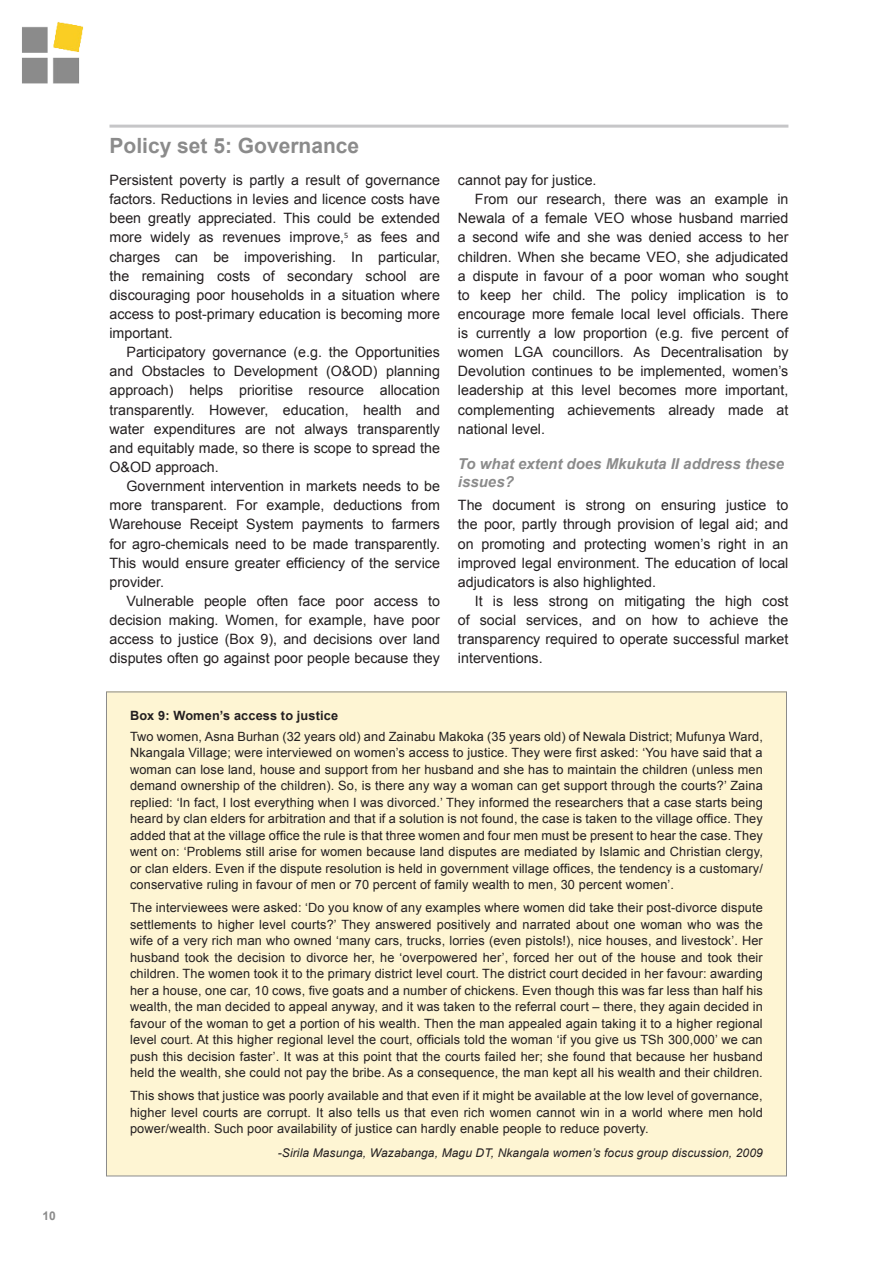
<style>
.page{position:relative;width:893px;height:1263px;background:#fff}
.page>*{position:absolute;margin:0;border:0;box-sizing:border-box;transform-origin:0 0}
.Header_1_with_line{font:700 21px "Arial";color:#8b8b8b}
.Heading3{font:italic 700 15px/18px "Arial";color:#8b8b8b}
._1_normal_paragraph{font:14.25px/19.2px "Arial";color:#231f20;text-align:justify}
._1a_normal_paragraph{font:14.25px/19.2px "Arial";color:#231f20;text-align:justify}
.BOx_text{font:12.75px/16.5px "Arial";letter-spacing:.01em;color:#231f20;text-align:justify}
.Box_title{font:700 12.75px "Arial";letter-spacing:.01em;color:#231f20}
.Box_source{font:italic 12px "Arial";letter-spacing:.01em;color:#231f20}
.t1{font:700 12px "Arial";color:#8b8b8b}
</style>
<div class="page">
<img style="left:22px;top:22px;width:62px;height:62px">
<hr style="left:109px;top:125px;width:679px;height:3px;background:#c6c6c8">
<div style="left:106px;top:692px;width:680px;height:484px;background:#fef5d3"></div>
<p class="t1" style="left:43px;top:1208px;width:15px">10</p>
<p class="Header_1_with_line" style="left:109px;top:132px;width:251px">Policy set 5: Governance</p>
<p class="_1a_normal_paragraph" style="left:109px;top:171px;width:332px">Persistent poverty is partly a result of governance factors. Reductions in levies and licence costs have been greatly appreciated. This could be extended more widely as revenues improve,<sup>5</sup> as fees and charges can be impoverishing. In particular, the remaining costs of secondary school are discouraging poor households in a situation where access to post-primary education is becoming more important.</p>
<p class="_1_normal_paragraph" style="left:109px;top:343px;width:332px;text-indent:17px">Participatory governance (e.g. the Opportunities and Obstacles to Development (O&amp;OD) planning approach) helps prioritise resource allocation transparently. However, education, health and water expenditures are not always transparently and equitably made, so there is scope to spread the O&amp;OD approach.</p>
<p class="_1_normal_paragraph" style="left:109px;top:477px;width:332px;text-indent:17px">Government intervention in markets needs to be more transparent. For example, deductions from Warehouse Receipt System payments to farmers for agro-chemicals need to be made transparently.<br>This would ensure greater efficiency of the service provider.</p>
<p class="_1_normal_paragraph" style="left:109px;top:591px;width:332px;text-indent:17px">Vulnerable people often face poor access to decision making. Women, for example, have poor access to justice (Box 9), and decisions over land disputes often go against poor people because they</p>
<p class="_1_normal_paragraph" style="left:458px;top:171px;width:140px">cannot pay for justice.</p>
<p class="_1_normal_paragraph" style="left:458px;top:190px;width:332px;text-indent:17px">From our research, there was an example in Newala of a female VEO whose husband married a second wife and she was denied access to her children. When she became VEO, she adjudicated a dispute in favour of a poor woman who sought to keep her child. The policy implication is to encourage more female local level officials. There is currently a low proportion (e.g. five percent of women LGA councillors. As Decentralisation by Devolution continues to be implemented, women’s leadership at this level becomes more important, complementing achievements already made at national level.</p>
<p class="Heading3" style="left:458px;top:455px;width:328px">To what extent does Mkukuta II address these issues?</p>
<p class="_1a_normal_paragraph" style="left:458px;top:496px;width:332px">The document is strong on ensuring justice to the poor, partly through provision of legal aid; and on promoting and protecting women’s right in an improved legal environment. The education of local adjudicators is also highlighted.</p>
<p class="_1_normal_paragraph" style="left:458px;top:591px;width:332px;text-indent:17px">It is less strong on mitigating the high cost of social services, and on how to achieve the transparency required to operate successful market interventions.</p>
<p class="Box_title" style="left:130px;top:707px;width:210px">Box 9: Women’s access to justice</p>
<p class="BOx_text" style="left:130px;top:728px;width:634px">Two women, Asna Burhan (32 years old) and Zainabu Makoka (35 years old) of Newala District; Mufunya Ward, Nkangala Village; were interviewed on women’s access to justice. They were first asked: ‘You have said that a woman can lose land, house and support from her husband and she has to maintain the children (unless men demand ownership of the children). So, is there any way a woman can get support through the courts?’ Zaina replied: ‘In fact, I lost everything when I was divorced.’ They informed the researchers that a case starts being heard by clan elders for arbitration and that if a solution is not found, the case is taken to the village office. They added that at the village office the rule is that three women and four men must be present to hear the case. They went on: ‘Problems still arise for women because land disputes are mediated by Islamic and Christian clergy, or clan elders. Even if the dispute resolution is held in government village offices, the tendency is a customary/ conservative ruling in favour of men or 70 percent of family wealth to men, 30 percent women’.</p>
<p class="BOx_text" style="left:130px;top:899px;width:634px">The interviewees were asked: ‘Do you know of any examples where women did take their post-divorce dispute settlements to higher level courts?’ They answered positively and narrated about one woman who was the wife of a very rich man who owned ‘many cars, trucks, lorries (even pistols!), nice houses, and livestock’. Her husband took the decision to divorce her, he ‘overpowered her’, forced her out of the house and took their children. The women took it to the primary district level court. The district court decided in her favour: awarding her a house, one car, 10 cows, five goats and a number of chickens. Even though this was far less than half his wealth, the man decided to appeal anyway, and it was taken to the referral court – there, they again decided in favour of the woman to get a portion of his wealth. Then the man appealed again taking it to a higher regional level court. At this higher regional level the court, officials told the woman ‘if you give us TSh 300,000’ we can push this decision faster’. It was at this point that the courts failed her; she found that because her husband held the wealth, she could not pay the bribe. As a consequence, the man kept all his wealth and their children.</p>
<p class="BOx_text" style="left:130px;top:1087px;width:634px">This shows that justice was poorly available and that even if it might be available at the low level of governance, higher level courts are corrupt. It also tells us that even rich women cannot win in a world where men hold power/wealth. Such poor availability of justice can hardly enable people to reduce poverty.</p>
<p class="Box_source" style="left:278px;top:1145px;width:487px">-Sirila Masunga, Wazabanga, Magu DT, Nkangala women’s focus group discussion, 2009</p>
</div>
